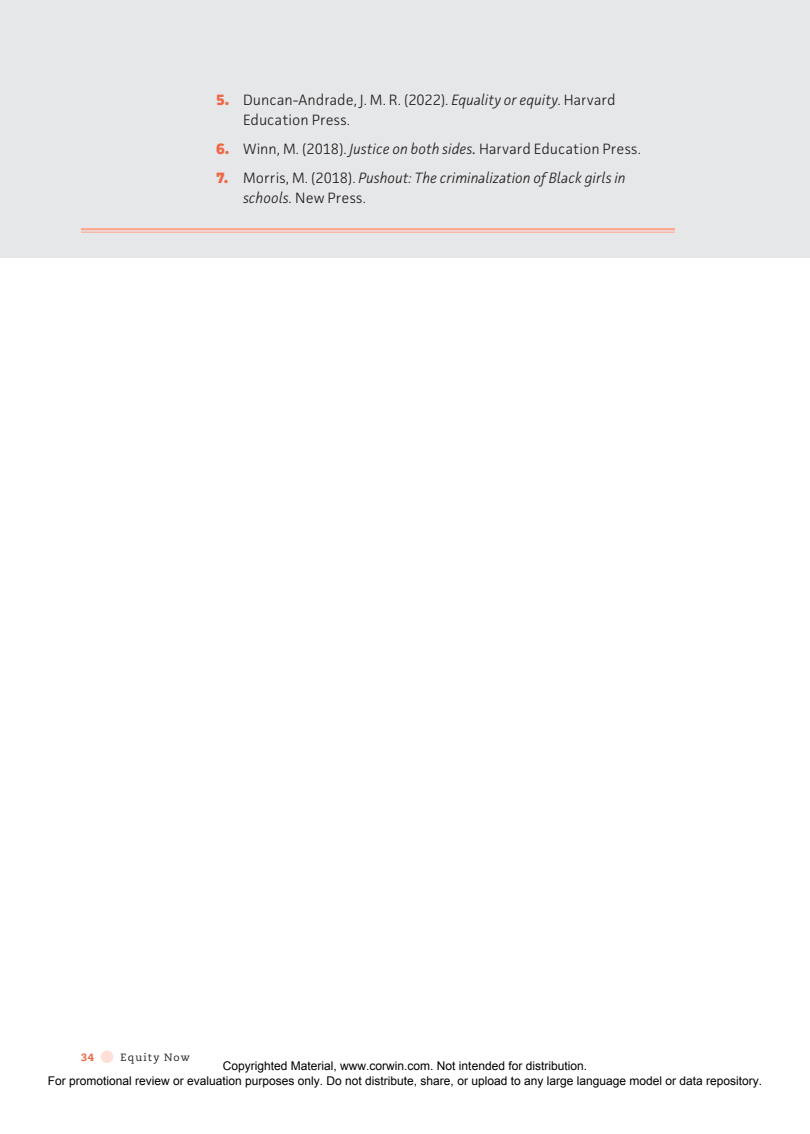
<style>
.page{position:relative;width:810px;height:1134px;background:#fff}
.page>*{position:absolute;margin:0;border:0;box-sizing:border-box;transform-origin:0 0}
.t1{font:300 15px/19.5px "Facit";letter-spacing:.005em;color:#231f20}
.t2{font:italic 300 15px/19.5px "Facit";color:#231f20}
.t3{font:12px/14.4px "Arial";color:#000;text-align:center}
.t4{font:10.5px "Caecilia LT Std";letter-spacing:.11em;color:#231f20}
.t5{font:800 10.5px "Caecilia LT Std";color:#ee6848}
.s1{font-weight:800;color:#ee6848}
.s2{font-style:italic}
.s3{font-weight:400;font-style:italic}
.s4{font-weight:800;font-style:normal;color:#ee6848}
.s5{font-style:normal}
</style>
<div class="page">
<div style="left:101px;top:1051px;width:12px;height:12px;background:#ffe0d8;border-radius:50%"></div>
<div style="left:0;top:0;width:810px;height:258px;background:#e6e7e9"></div>
<hr style="left:81px;top:228px;width:594px;height:2px;background:#ffa58e">
<hr style="left:81px;top:232px;width:594px;height:1px;background:#ffa58e">
<p class="t1" style="left:243px;top:90px;width:374px;text-indent:-27px"><span class="s1">5.</span> Duncan-Andrade, J. M. R. (2022). <span class="s2">Equality or equity</span>. Harvard<br>Education Press.</p>
<p class="t1" style="left:216px;top:139px;width:427px"><span class="s1">6.</span> Winn, M. (2018). <span class="s2">Justice on both sides</span><span class="s3">.</span> Harvard Education Press.</p>
<p class="t2" style="left:243px;top:168px;width:384px;text-indent:-27px"><span class="s4">7.</span> <span class="s5">Morris, M. (2018).</span> Pushout: The criminalization of Black girls in schools. <span class="s5">New Press.</span></p>
<p class="t5" style="left:81px;top:1050px;width:15px">34</p>
<p class="t4" style="left:121px;top:1051px;width:71px">Equity Now</p>
<p class="t3" style="left:48px;top:1059px;width:716px">Copyrighted Material, www.corwin.com. Not intended for distribution.<br>For promotional review or evaluation purposes only. Do not distribute, share, or upload to any large language model or data repository.</p>
</div>
